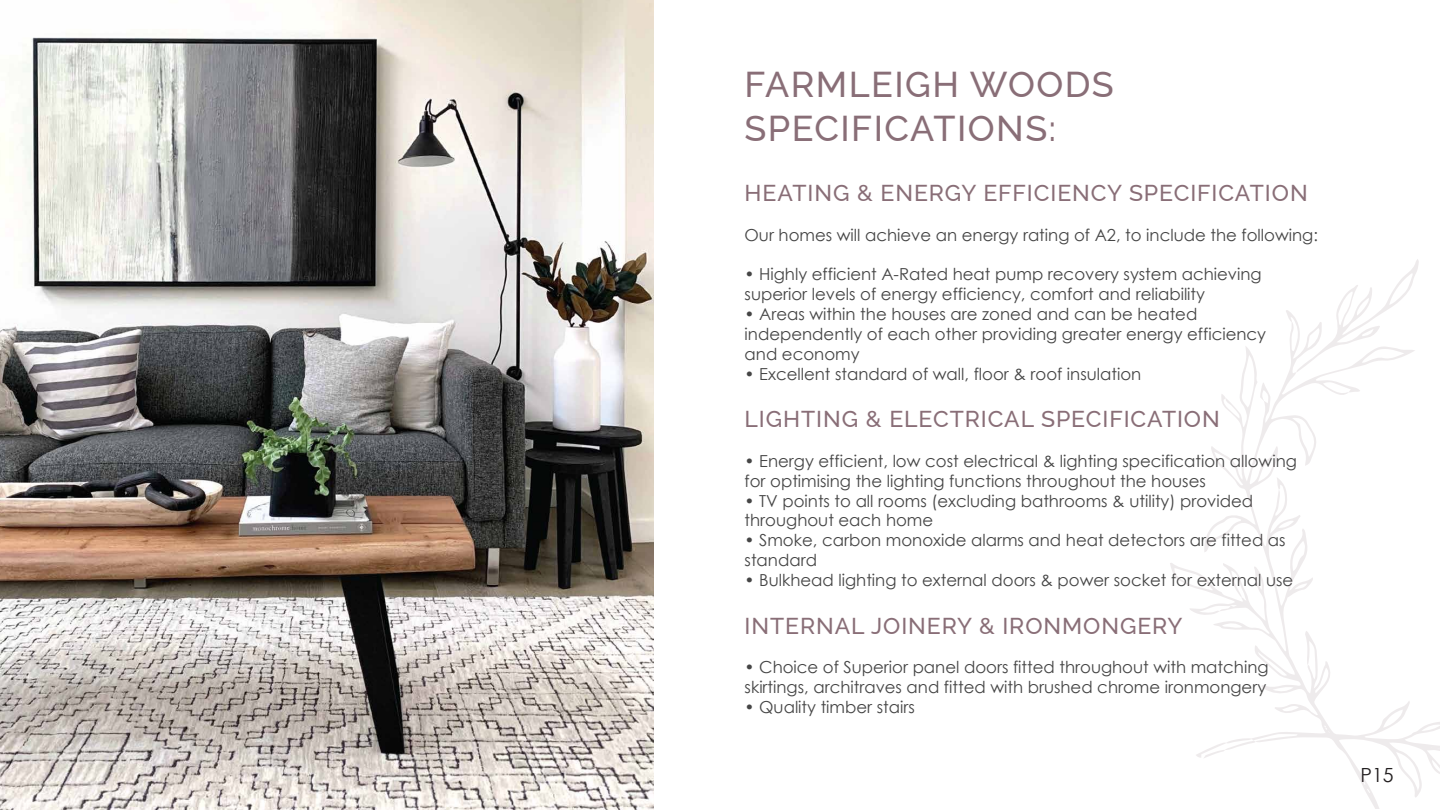
<style>
.page{position:relative;width:1440px;height:810px;background:#fff}
.page>*{position:absolute;margin:0;border:0;box-sizing:border-box;transform-origin:0 0}
.t1{font:100 36px/43.2px "Raleway";letter-spacing:.04em;color:#896e77}
.t2{font:100 23.02px "Raleway";letter-spacing:.04em;color:#896e77}
.t3{font:19.5px "Century Gothic";color:#231f20}
.t4{font:16.58px/19.9px "Century Gothic";color:#454545}
</style>
<div class="page">
<img style="left:0;top:0;width:654px;height:810px">
<svg style="left:1170px;top:310px;width:270px;height:498px"></svg>
<svg style="left:1296px;top:259px;width:123px;height:114px"></svg>
<svg style="left:1196px;top:738px;width:60px;height:21px"></svg>
<h1 class="t1" style="left:745px;top:59px;width:371px">FARMLEIGH WOODS<br>SPECIFICATIONS:</h1>
<h2 class="t2" style="left:745px;top:174px;width:565px">HEATING &amp; ENERGY EFFICIENCY SPECIFICATION</h2>
<p class="t4" style="left:745px;top:224px;width:575px">Our homes will achieve an energy rating of A2, to include the following:</p>
<p class="t4" style="left:745px;top:264px;width:519px">• Highly efficient A-Rated heat pump recovery system achieving superior levels of energy efficiency, comfort and reliability</p>
<p class="t4" style="left:745px;top:304px;width:523px">• Areas within the houses are zoned and can be heated independently of each other providing greater energy efficiency and economy</p>
<p class="t4" style="left:745px;top:363px;width:398px">• Excellent standard of wall, floor &amp; roof insulation</p>
<h2 class="t2" style="left:745px;top:401px;width:477px">LIGHTING &amp; ELECTRICAL SPECIFICATION</h2>
<p class="t4" style="left:745px;top:451px;width:554px">• Energy efficient, low cost electrical &amp; lighting specification allowing for optimising the lighting functions throughout the houses</p>
<p class="t4" style="left:745px;top:490px;width:510px">• TV points to all rooms (excluding bathrooms &amp; utility) provided throughout each home</p>
<p class="t4" style="left:745px;top:530px;width:543px">• Smoke, carbon monoxide alarms and heat detectors are fitted as standard</p>
<p class="t4" style="left:745px;top:570px;width:550px">• Bulkhead lighting to external doors &amp; power socket for external use</p>
<h2 class="t2" style="left:745px;top:607px;width:440px">INTERNAL JOINERY &amp; IRONMONGERY</h2>
<p class="t4" style="left:745px;top:657px;width:525px">• Choice of Superior panel doors fitted throughout with matching skirtings, architraves and fitted with brushed chrome ironmongery</p>
<p class="t4" style="left:745px;top:697px;width:172px">• Quality timber stairs</p>
<p class="t3" style="left:1360px;top:762px;width:35px">P15</p>
</div>
